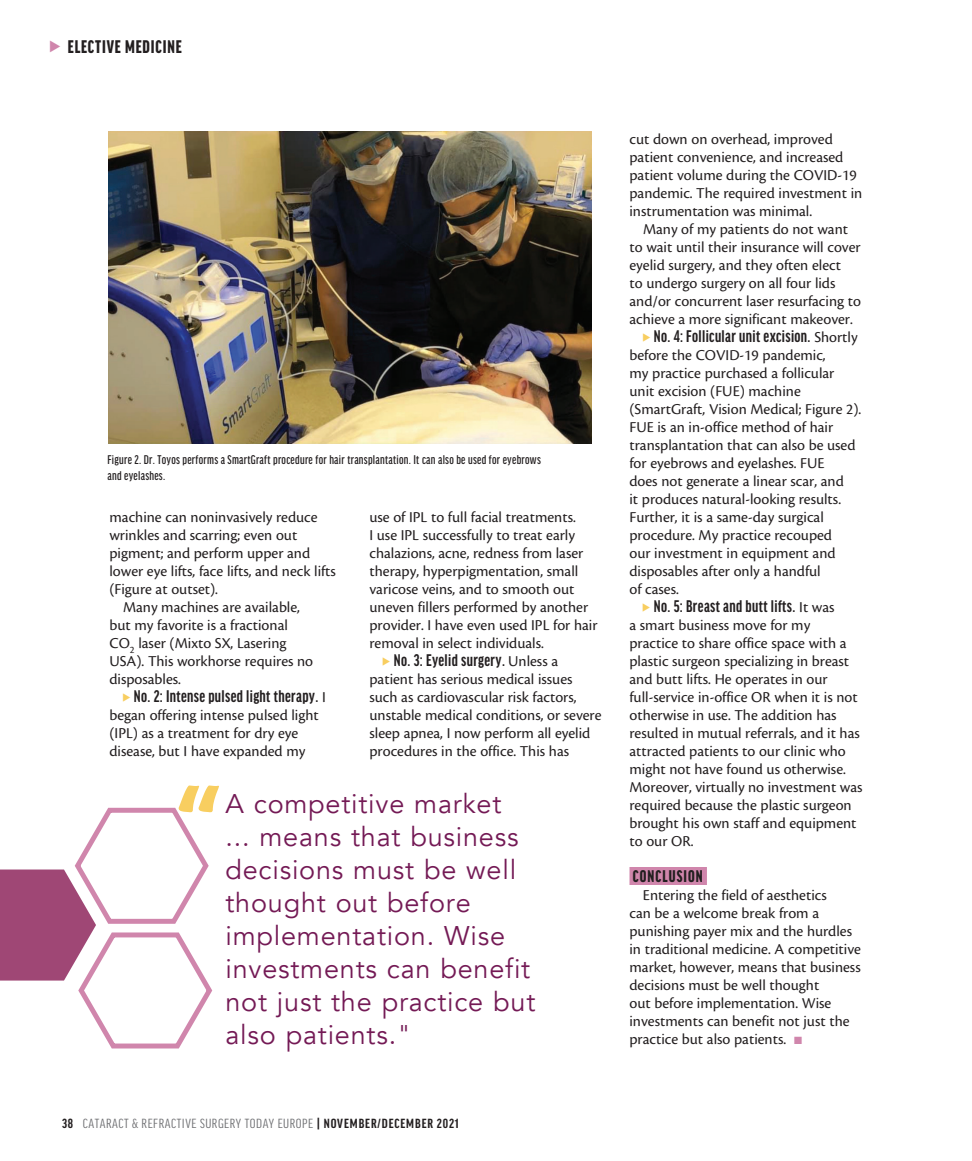
<style>
.page{position:relative;width:972px;height:1161px;background:#fff}
.page>*{position:absolute;margin:0;border:0;box-sizing:border-box;transform-origin:0 0}
.author{font:27px/33px "Avenir";letter-spacing:.03em;color:#741a55}
.t1{font:900 extra-condensed 19.5px "Good Headline Pro";letter-spacing:.045em;color:#231f20}
.body{font:700 extra-condensed 18px "Good Headline Pro";letter-spacing:.02em;color:#231f20}
.subhead{font:900 extra-condensed 18px "Good Headline Pro";letter-spacing:.06em;color:#231f20}
.body-2{font:15.75px/18px "Cronos Pro";color:#231f20}
.t2{font:extra-condensed 14.1px "Good Headline Pro";letter-spacing:.035em;color:#6c6d70;scale:1.11 1}
.t3{font:500 extra-condensed 13.5px/16.5px "Good Headline Pro";letter-spacing:.02em;color:#231f20}
.s1{font-family:"Cronos Pro";font-weight:400;font-stretch:normal;font-size:15.75px}
.s2{font-weight:700;color:#231f20}
.s3{color:#d086ac}
</style>
<div class="page">
<div style="left:630px;top:867px;width:77px;height:18px;background:#d086ac"></div>
<svg style="left:0;top:786px;width:219px;height:263px"></svg>
<img style="left:108px;top:132px;width:484px;height:311px">
<p class="t1" style="left:68px;top:37px;width:115px">ELECTIVE MEDICINE</p>
<p class="t3" style="left:108px;top:451px;width:435px">Figure 2. Dr. Toyos performs a SmartGraft procedure for hair transplantation. It can also be used for eyebrows and eyelashes.</p>
<p class="body-2" style="left:110px;top:508px;width:228px">machine can noninvasively reduce wrinkles and scarring; even out pigment; and perform upper and lower eye lifts, face lifts, and neck lifts (Figure at outset).</p>
<p class="body-2" style="left:110px;top:598px;width:205px;text-indent:14px">Many machines are available, but my favorite is a fractional<br>CO<sub>2</sub> laser (Mixto SX, Lasering<br>USA). This workhorse requires no disposables.</p>
<p class="body" style="left:134px;top:687px;width:194px">No. 2: Intense pulsed light therapy. <span class="s1">I</span></p>
<p class="body-2" style="left:110px;top:706px;width:211px">began offering intense pulsed light (IPL) as a treatment for dry eye disease, but I have expanded my</p>
<p class="body-2" style="left:369px;top:508px;width:230px">use of IPL to full facial treatments.<br>I use IPL successfully to treat early chalazions, acne, redness from laser therapy, hyperpigmentation, small varicose veins, and to smooth out uneven fillers performed by another provider. I have even used IPL for hair removal in select individuals.</p>
<p class="body" style="left:394px;top:651px;width:166px">No. 3: Eyelid surgery. <span class="s1">Unless a</span></p>
<p class="body-2" style="left:369px;top:670px;width:234px">patient has serious medical issues such as cardiovascular risk factors, unstable medical conditions, or severe sleep apnea, I now perform all eyelid procedures in the office. This has</p>
<p class="author" style="left:225px;top:787px;width:311px">A competitive market<br>... means that business decisions must be well thought out before implementation. Wise investments can benefit not just the practice but also patients."</p>
<p class="t2" style="left:62px;top:1117px;width:359px"><span class="s2">38</span> CATARACT &amp; REFRACTIVE SURGERY TODAY EUROPE <span class="s2">| NOVEMBER/DECEMBER 2021</span></p>
<p class="body-2" style="left:630px;top:130px;width:234px">cut down on overhead, improved patient convenience, and increased patient volume during the COVID-19 pandemic. The required investment in instrumentation was minimal.</p>
<p class="body-2" style="left:630px;top:220px;width:233px;text-indent:14px">Many of my patients do not want to wait until their insurance will cover eyelid surgery, and they often elect<br>to undergo surgery on all four lids and/or concurrent laser resurfacing to achieve a more significant makeover.</p>
<p class="body" style="left:654px;top:327px;width:205px">No. 4: Follicular unit excision. <span class="s1">Shortly</span></p>
<p class="body-2" style="left:629px;top:346px;width:233px">before the COVID-19 pandemic,<br>my practice purchased a follicular unit excision (FUE) machine (SmartGraft, Vision Medical; Figure 2).<br>FUE is an in-office method of hair transplantation that can also be used for eyebrows and eyelashes. FUE<br>does not generate a linear scar, and<br>it produces natural-looking results.<br>Further, it is a same-day surgical procedure. My practice recouped<br>our investment in equipment and disposables after only a handful<br>of cases.</p>
<p class="body" style="left:654px;top:597px;width:182px">No. 5: Breast and butt lifts. <span class="s1">It was</span></p>
<p class="body-2" style="left:629px;top:616px;width:235px">a smart business move for my practice to share office space with a plastic surgeon specializing in breast and butt lifts. He operates in our full-service in-office OR when it is not otherwise in use. The addition has resulted in mutual referrals, and it has attracted patients to our clinic who might not have found us otherwise.<br>Moreover, virtually no investment was required because the plastic surgeon brought his own staff and equipment to our OR.</p>
<p class="subhead" style="left:633px;top:867px;width:71px">CONCLUSION</p>
<p class="body-2" style="left:629px;top:886px;width:233px;text-indent:14px">Entering the field of aesthetics<br>can be a welcome break from a punishing payer mix and the hurdles in traditional medicine. A competitive market, however, means that business decisions must be well thought<br>out before implementation. Wise investments can benefit not just the practice but also patients. <span class="s3">■</span></p>
</div>
